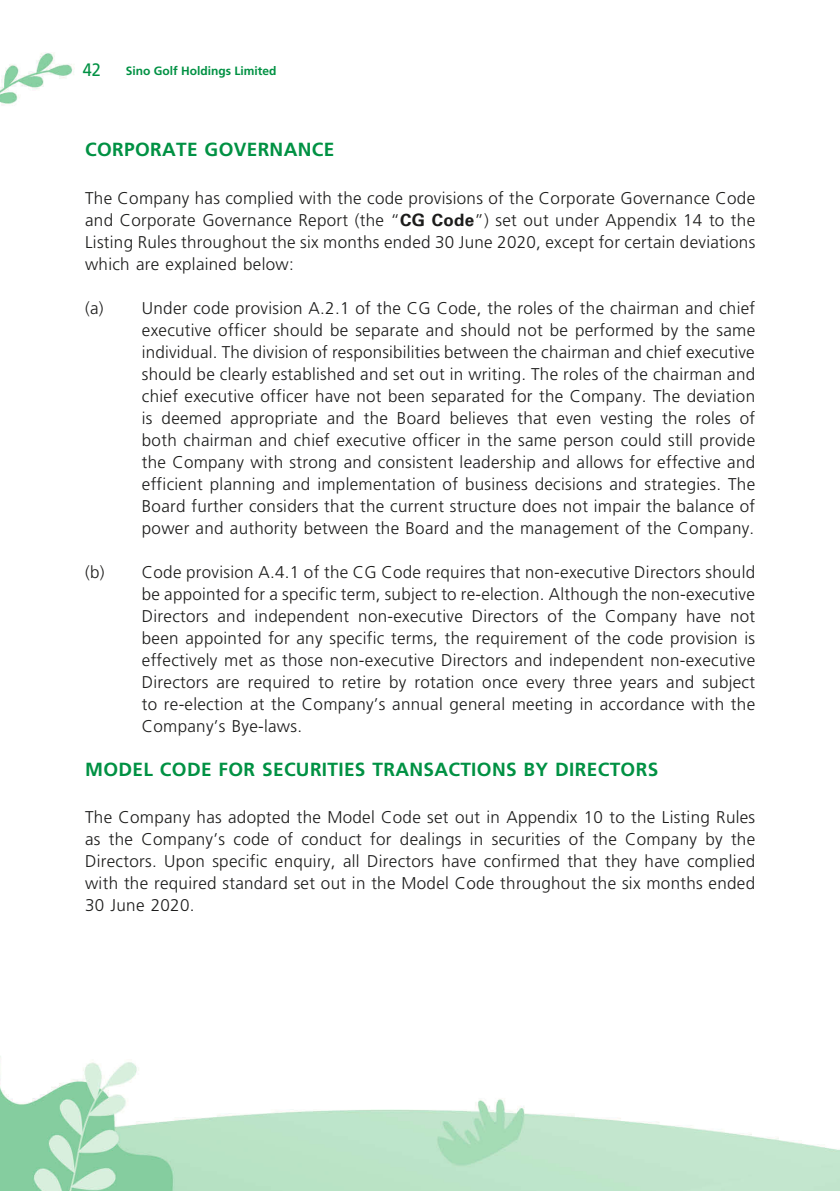
<style>
.page{position:relative;width:840px;height:1191px;background:#fff}
.page>*{position:absolute;margin:0;border:0;box-sizing:border-box;transform-origin:0 0}
.t1{font:700 19px "Frutiger LT Std";letter-spacing:.015em;color:#009143}
.t2{font:18px "Frutiger LT Std";color:#009143;scale:.9 1}
.t3{font:300 17px/22px "Frutiger LT Std";letter-spacing:.015em;color:#1c1c1b;text-align:justify}
.t4{font:700 12px "Frutiger LT Std";color:#009143}
.s1{font-family:"Univers LT Std";font-weight:700}
</style>
<div class="page">
<img style="left:0;top:52px;width:839px;height:1139px">
<p class="t2" style="left:83px;top:59px;width:22px">42</p>
<p class="t4" style="left:126px;top:64px;width:152px">Sino Golf Holdings Limited</p>
<p class="t1" style="left:85px;top:138px;width:250px">CORPORATE GOVERNANCE</p>
<p class="t3" style="left:85px;top:187px;width:671px">The Company has complied with the code provisions of the Corporate Governance Code and Corporate Governance Report (the “<span class="s1">CG Code</span>”) set out under Appendix 14 to the Listing Rules throughout the six months ended 30 June 2020, except for certain deviations which are explained below:</p>
<p class="t3" style="left:142px;top:297px;width:614px;text-indent:-57px">(a) Under code provision A.2.1 of the CG Code, the roles of the chairman and chief executive officer should be separate and should not be performed by the same individual. The division of responsibilities between the chairman and chief executive should be clearly established and set out in writing. The roles of the chairman and chief executive officer have not been separated for the Company. The deviation is deemed appropriate and the Board believes that even vesting the roles of both chairman and chief executive officer in the same person could still provide the Company with strong and consistent leadership and allows for effective and efficient planning and implementation of business decisions and strategies. The Board further considers that the current structure does not impair the balance of power and authority between the Board and the management of the Company.</p>
<p class="t3" style="left:142px;top:561px;width:614px;text-indent:-57px">(b) Code provision A.4.1 of the CG Code requires that non-executive Directors should be appointed for a specific term, subject to re-election. Although the non-executive Directors and independent non-executive Directors of the Company have not been appointed for any specific terms, the requirement of the code provision is effectively met as those non-executive Directors and independent non-executive Directors are required to retire by rotation once every three years and subject to re-election at the Company’s annual general meeting in accordance with the Company’s Bye-laws.</p>
<p class="t1" style="left:85px;top:758px;width:574px">MODEL CODE FOR SECURITIES TRANSACTIONS BY DIRECTORS</p>
<p class="t3" style="left:85px;top:806px;width:671px">The Company has adopted the Model Code set out in Appendix 10 to the Listing Rules as the Company’s code of conduct for dealings in securities of the Company by the Directors. Upon specific enquiry, all Directors have confirmed that they have complied with the required standard set out in the Model Code throughout the six months ended 30 June 2020.</p>
</div>
